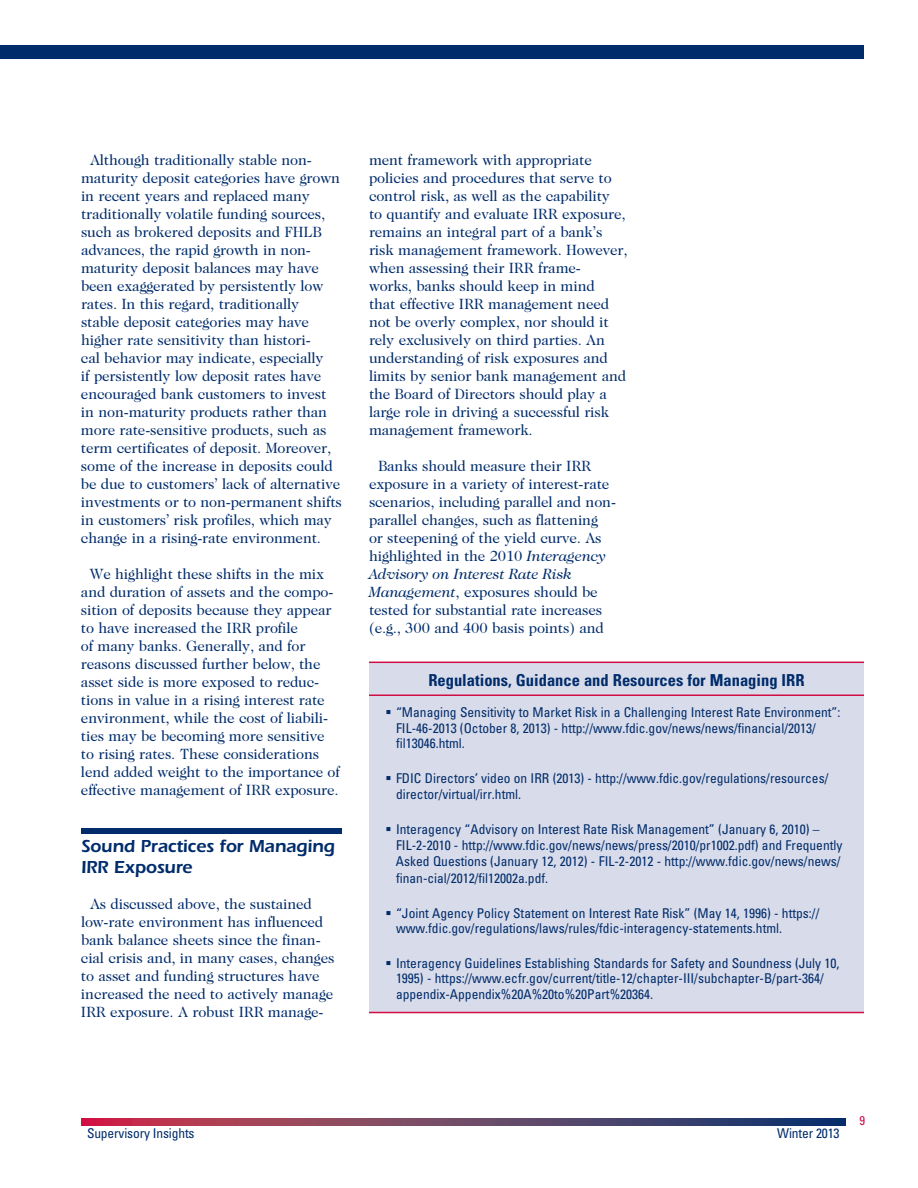
<style>
.page{position:relative;width:918px;height:1188px;background:#fff}
.page>*{position:absolute;margin:0;border:0;box-sizing:border-box;transform-origin:0 0}
.HeadB{font:600 18px/21px "ITC Eras Std";letter-spacing:-.01em;color:#002c6b}
.Box_Title{font:700 condensed 16.5px "Univers LT Std";color:#002c6b}
.Body{font:15px/18px "Caslon 224 Std";letter-spacing:-.01em;color:#002c6b}
.t1{font:condensed 13.5px/15.5px "Univers LT Std";color:#002c6b}
.t2{font:condensed 12.75px "Univers LT Std";color:#d20d44}
.s1{font-style:italic}
</style>
<div class="page">
<div style="left:0;top:45px;width:864px;height:13px;background:#002c6b"></div>
<svg style="left:81px;top:1119px;width:765px;height:6px;background:#6f3f62"></svg>
<div style="left:81px;top:828px;width:261px;height:6px;background:#002c6b"></div>
<div style="left:369px;top:663px;width:495px;height:349px;background:#d8dbe9"></div>
<hr style="left:369px;top:662px;width:495px;height:1px;background:#d20d44">
<hr style="left:369px;top:694px;width:495px;height:2px;background:#d20d44">
<hr style="left:369px;top:1012px;width:495px;height:1px;background:#d20d44">
<svg style="left:387px;top:710px;width:4px;height:4px"></svg>
<svg style="left:387px;top:776px;width:4px;height:4px"></svg>
<svg style="left:387px;top:827px;width:4px;height:4px"></svg>
<svg style="left:387px;top:911px;width:4px;height:4px"></svg>
<svg style="left:387px;top:961px;width:4px;height:4px"></svg>
<p class="Body" style="left:81px;top:151px;width:262px;text-indent:9px">Although traditionally stable non&shy;maturity deposit categories have grown in recent years and replaced many traditionally volatile funding sources, such as brokered deposits and FHLB advances, the rapid growth in non&shy;maturity deposit balances may have been exaggerated by persistently low rates. In this regard, traditionally<br>stable deposit categories may have higher rate sensitivity than histori-<br>cal behavior may indicate, especially<br>if persistently low deposit rates have encouraged bank customers to invest in non-maturity products rather than more rate-sensitive products, such as term certificates of deposit. Moreover, some of the increase in deposits could be due to customers’ lack of alternative investments or to non-permanent shifts in customers’ risk profiles, which may change in a rising-rate environment.</p>
<p class="Body" style="left:81px;top:565px;width:260px;text-indent:9px">We highlight these shifts in the mix and duration of assets and the compo&shy;sition of deposits because they appear to have increased the IRR profile<br>of many banks. Generally, and for reasons discussed further below, the asset side is more exposed to reduc&shy;tions in value in a rising interest rate environment, while the cost of liabili&shy;ties may be becoming more sensitive to rising rates. These considerations lend added weight to the importance of effective management of IRR exposure.</p>
<p class="HeadB" style="left:81px;top:836px;width:256px">Sound Practices for Managing<br>IRR Exposure</p>
<p class="Body" style="left:81px;top:895px;width:255px;text-indent:9px">As discussed above, the sustained low-rate environment has influenced bank balance sheets since the finan&shy;cial crisis and, in many cases, changes to asset and funding structures have increased the need to actively manage IRR exposure. A robust IRR manage-</p>
<p class="Body" style="left:369px;top:151px;width:260px">ment framework with appropriate policies and procedures that serve to control risk, as well as the capability<br>to quantify and evaluate IRR exposure, remains an integral part of a bank’s risk management framework. However, when assessing their IRR frame&shy;works, banks should keep in mind<br>that effective IRR management need not be overly complex, nor should it rely exclusively on third parties. An understanding of risk exposures and limits by senior bank management and the Board of Directors should play a large role in driving a successful risk management framework.</p>
<p class="Body" style="left:369px;top:457px;width:249px;text-indent:9px">Banks should measure their IRR exposure in a variety of interest-rate scenarios, including parallel and non&shy;parallel changes, such as flattening<br>or steepening of the yield curve. As highlighted in the 2010 <span class="s1">Interagency Advisory on Interest Rate Risk Management</span>, exposures should be tested for substantial rate increases (e.g., 300 and 400 basis points) and</p>
<p class="Box_Title" style="left:428px;top:670px;width:378px">Regulations, Guidance and Resources for Managing IRR</p>
<p class="t1" style="left:396px;top:704px;width:446px">“Managing Sensitivity to Market Risk in a Challenging Interest Rate Environment”:<br>FIL-46-2013 (October 8, 2013) - http://www.fdic.gov/news/news/financial/2013/ fil13046.html.</p>
<p class="t1" style="left:396px;top:769px;width:434px;line-height:16.5px">FDIC Directors’ video on IRR (2013) - http://www.fdic.gov/regulations/resources/ director/virtual/irr.html.</p>
<p class="t1" style="left:396px;top:820px;width:448px;line-height:16.5px">Interagency “Advisory on Interest Rate Risk Management” (January 6, 2010) – FIL-2-2010 - http://www.fdic.gov/news/news/press/2010/pr1002.pdf) and Frequently Asked Questions (January 12, 2012) - FIL-2-2012 - http://www.fdic.gov/news/news/ finan-cial/2012/fil12002a.pdf.</p>
<p class="t1" style="left:396px;top:905px;width:425px">“Joint Agency Policy Statement on Interest Rate Risk” (May 14, 1996) - https:// www.fdic.gov/regulations/laws/rules/fdic-interagency-statements.html.</p>
<p class="t1" style="left:396px;top:955px;width:445px">Interagency Guidelines Establishing Standards for Safety and Soundness (July 10,<br>1995) - https://www.ecfr.gov/current/title-12/chapter-III/subchapter-B/part-364/ appendix-Appendix%20A%20to%20Part%20364.</p>
<p class="t1" style="left:87px;top:1125px;width:109px">Supervisory Insights</p>
<p class="t1" style="left:777px;top:1125px;width:64px">Winter 2013</p>
<p class="t2" style="left:860px;top:1112px;width:7px">9</p>
</div>
